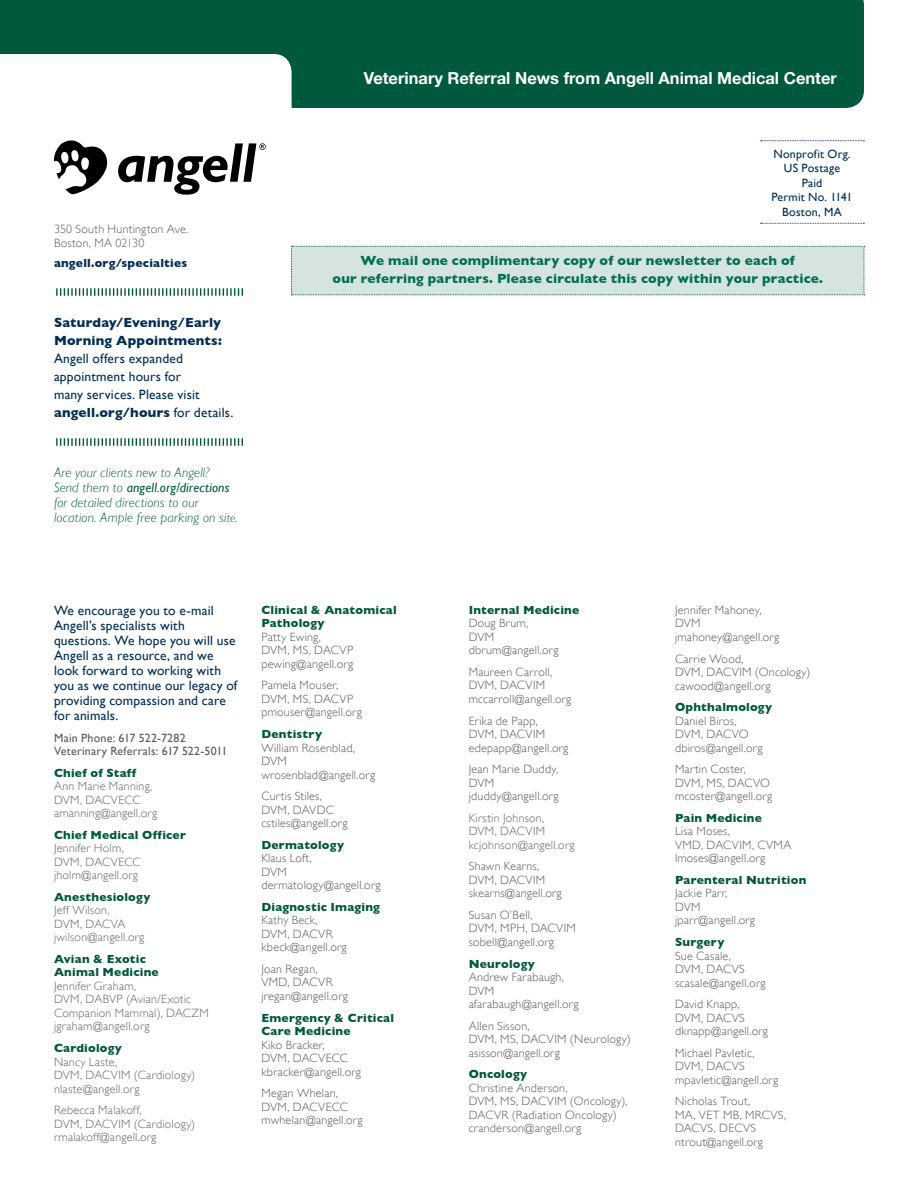
<style>
.page{position:relative;width:918px;height:1188px;background:#fff}
.page>*{position:absolute;margin:0;border:0;box-sizing:border-box;transform-origin:0 0}
.t1{font:700 16.5px "Helvetica Neue";color:#fff}
.t2{font:13.5px/15px "Gill Sans";letter-spacing:.01em;color:#002d56}
.t3{font:italic 300 13.5px/15px "Gill Sans";letter-spacing:.01em;color:#00583d}
.t4{font:700 13.5px/18px "Gill Sans";letter-spacing:.015em;color:#006e58;text-align:center}
.t5{font:700 13.5px/18px "Gill Sans";letter-spacing:.015em;color:#002d56}
.t6{font:300 12px/13.5px "Gill Sans";letter-spacing:.02em;color:#58595b}
.t7{font:300 12px/13.5px "Gill Sans";letter-spacing:.02em;color:#636466}
.t8{font:700 12px/13.5px "Gill Sans";letter-spacing:.02em;color:#00583d}
.t9{font:12px/13.5px "Gill Sans";letter-spacing:.015em;color:#58595b}
.t10{font:12px/14.4px "Gill Sans";letter-spacing:.02em;color:#002d56;text-align:center}
.t11{font:700 12px "Gill Sans";letter-spacing:.02em;color:#002d56}
.s1{font-weight:700}
.s2{font-weight:400}
.s3{font-size:12px}
</style>
<div class="page">
<div style="left:0;top:0;width:864px;height:108px;background:#00583d"></div>
<svg style="left:56px;top:288px;width:187px;height:8px"></svg>
<svg style="left:56px;top:438px;width:187px;height:8px"></svg>
<svg style="left:0;top:54px;width:292px;height:141px"></svg>
<svg style="left:761px;top:140px;width:103px;height:1px"></svg>
<svg style="left:761px;top:223px;width:103px;height:1px"></svg>
<div style="left:291px;top:246px;width:574px;height:49px;background:#d6e4df"></div>
<p class="t6" style="left:54px;top:221px;width:136px;line-height:14.4px">350 South Huntington Ave.<br>Boston, MA 02130</p>
<p class="t11" style="left:54px;top:256px;width:135px">angell.org/specialties</p>
<p class="t5" style="left:54px;top:313px;width:169px">Saturday/Evening/Early<br>Morning Appointments:</p>
<p class="t2" style="left:54px;top:349px;width:181px;line-height:18px">Angell offers expanded appointment hours for<br>many services. Please visit <span class="s1">angell.org/hours</span> for details.</p>
<p class="t3" style="left:54px;top:465px;width:185px">Are your clients new to Angell?<br>Send them to <span class="s2">angell.org/directions </span>for detailed directions to our location. Ample free parking on si<span class="s3">te.</span></p>
<h1 class="t1" style="left:364px;top:63px;width:475px">Veterinary Referral News from Angell Animal Medical Center</h1>
<p class="t10" style="left:771px;top:147px;width:83px">Nonprofit Org.<br>US Postage<br>Paid<br>Permit No. 1141<br>Boston, MA</p>
<p class="t4" style="left:333px;top:251px;width:492px">We mail one complimentary copy of our newsletter to each of<br>our referring partners. Please circulate this copy within your practice.</p>
<p class="t2" style="left:54px;top:603px;width:185px">We encourage you to e-mail<br>Angell’s specialists with questions. We hope you will use<br>Angell as a resource, and we look forward to working with you as we continue our legacy of providing compassion and care for animals.</p>
<p class="t9" style="left:54px;top:731px;width:175px">Main Phone: 617 522-7282<br>Veterinary Referrals: 617 522-5011</p>
<p class="t8" style="left:54px;top:766px;width:84px">Chief of Staff</p>
<p class="t7" style="left:54px;top:779px;width:105px">Ann Marie Manning,<br>DVM, DACVECC amanning@angell.org</p>
<p class="t8" style="left:54px;top:828px;width:133px">Chief Medical Officer</p>
<p class="t7" style="left:54px;top:842px;width:88px">Jennifer Holm,<br>DVM, DACVECC jholm@angell.org</p>
<p class="t8" style="left:54px;top:890px;width:98px">Anesthesiology</p>
<p class="t7" style="left:54px;top:904px;width:92px">Jeff Wilson,<br>DVM, DACVA jwilson@angell.org</p>
<p class="t8" style="left:54px;top:952px;width:106px">Avian &amp; Exotic<br>Animal Medicine</p>
<p class="t7" style="left:54px;top:979px;width:156px">Jennifer Graham,<br>DVM, DABVP (Avian/Exotic<br>Companion Mammal), DACZM jgraham@angell.org</p>
<p class="t8" style="left:54px;top:1041px;width:69px">Cardiology</p>
<p class="t7" style="left:54px;top:1055px;width:143px">Nancy Laste,<br>DVM, DACVIM (Cardiology) nlaste@angell.org</p>
<p class="t7" style="left:54px;top:1103px;width:143px">Rebecca Malakoff,<br>DVM, DACVIM (Cardiology) rmalakoff@angell.org</p>
<p class="t8" style="left:261px;top:603px;width:137px">Clinical &amp; Anatomical<br>Pathology</p>
<p class="t6" style="left:261px;top:630px;width:93px">Patty Ewing,<br>DVM, MS, DACVP pewing@angell.org</p>
<p class="t6" style="left:261px;top:679px;width:102px">Pamela Mouser,<br>DVM, MS, DACVP pmouser@angell.org</p>
<p class="t8" style="left:261px;top:727px;width:62px">Dentistry</p>
<p class="t6" style="left:261px;top:741px;width:115px">William Rosenblad,<br>DVM wrosenblad@angell.org</p>
<p class="t6" style="left:261px;top:789px;width:88px">Curtis Stiles,<br>DVM, DAVDC cstiles@angell.org</p>
<p class="t8" style="left:261px;top:838px;width:84px">Dermatology</p>
<p class="t6" style="left:261px;top:852px;width:121px">Klaus Loft,<br>DVM dermatology@angell.org</p>
<p class="t8" style="left:261px;top:900px;width:120px">Diagnostic Imaging</p>
<p class="t6" style="left:261px;top:914px;width:87px">Kathy Beck,<br>DVM, DACVR kbeck@angell.org</p>
<p class="t6" style="left:261px;top:962px;width:88px">Joan Regan,<br>VMD, DACVR jregan@angell.org</p>
<p class="t8" style="left:261px;top:1011px;width:134px">Emergency &amp; Critical<br>Care Medicine</p>
<p class="t6" style="left:261px;top:1038px;width:101px">Kiko Bracker,<br>DVM, DACVECC kbracker@angell.org</p>
<p class="t6" style="left:261px;top:1086px;width:103px">Megan Whelan,<br>DVM, DACVECC mwhelan@angell.org</p>
<p class="t8" style="left:469px;top:603px;width:112px">Internal Medicine</p>
<p class="t6" style="left:469px;top:617px;width:91px">Doug Brum,<br>DVM dbrum@angell.org</p>
<p class="t6" style="left:469px;top:665px;width:104px">Maureen Carroll,<br>DVM, DACVIM mccarroll@angell.org</p>
<p class="t6" style="left:469px;top:714px;width:101px">Erika de Papp,<br>DVM, DACVIM edepapp@angell.org</p>
<p class="t6" style="left:469px;top:762px;width:91px">Jean Marie Duddy,<br>DVM jduddy@angell.org</p>
<p class="t7" style="left:469px;top:811px;width:107px">Kirstin Johnson,<br>DVM, DACVIM kcjohnson@angell.org</p>
<p class="t6" style="left:469px;top:860px;width:95px">Shawn Kearns,<br>DVM, DACVIM skearns@angell.org</p>
<p class="t6" style="left:469px;top:908px;width:109px">Susan O’Bell,<br>DVM, MPH, DACVIM sobell@angell.org</p>
<p class="t8" style="left:469px;top:957px;width:68px">Neurology</p>
<p class="t6" style="left:469px;top:970px;width:111px">Andrew Farabaugh,<br>DVM afarabaugh@angell.org</p>
<p class="t6" style="left:469px;top:1019px;width:164px">Allen Sisson,<br>DVM, MS, DACVIM (Neurology) asisson@angell.org</p>
<p class="t8" style="left:469px;top:1067px;width:60px">Oncology</p>
<p class="t6" style="left:469px;top:1081px;width:160px">Christine Anderson,<br>DVM, MS, DACVIM (Oncology),<br>DACVR (Radiation Oncology) cranderson@angell.org</p>
<p class="t6" style="left:675px;top:603px;width:106px">Jennifer Mahoney,<br>DVM jmahoney@angell.org</p>
<p class="t6" style="left:675px;top:652px;width:137px">Carrie Wood,<br>DVM, DACVIM (Oncology) cawood@angell.org</p>
<p class="t8" style="left:675px;top:700px;width:99px">Ophthalmology</p>
<p class="t6" style="left:675px;top:714px;width:89px">Daniel Biros,<br>DVM, DACVO dbiros@angell.org</p>
<p class="t6" style="left:675px;top:762px;width:99px">Martin Coster,<br>DVM, MS, DACVO mcoster@angell.org</p>
<p class="t8" style="left:675px;top:811px;width:88px">Pain Medicine</p>
<p class="t6" style="left:675px;top:825px;width:118px">Lisa Moses,<br>VMD, DACVIM, CVMA lmoses@angell.org</p>
<p class="t8" style="left:675px;top:873px;width:133px">Parenteral Nutrition</p>
<p class="t6" style="left:675px;top:887px;width:82px">Jackie Parr,<br>DVM jparr@angell.org</p>
<p class="t8" style="left:675px;top:935px;width:51px">Surgery</p>
<p class="t6" style="left:675px;top:949px;width:92px">Sue Casale,<br>DVM, DACVS scasale@angell.org</p>
<p class="t6" style="left:675px;top:997px;width:95px">David Knapp,<br>DVM, DACVS dknapp@angell.org</p>
<p class="t6" style="left:675px;top:1046px;width:105px">Michael Pavletic,<br>DVM, DACVS mpavletic@angell.org</p>
<p class="t6" style="left:675px;top:1095px;width:113px">Nicholas Trout,<br>MA, VET MB, MRCVS,<br>DACVS, DECVS ntrout@angell.org</p>
</div>
